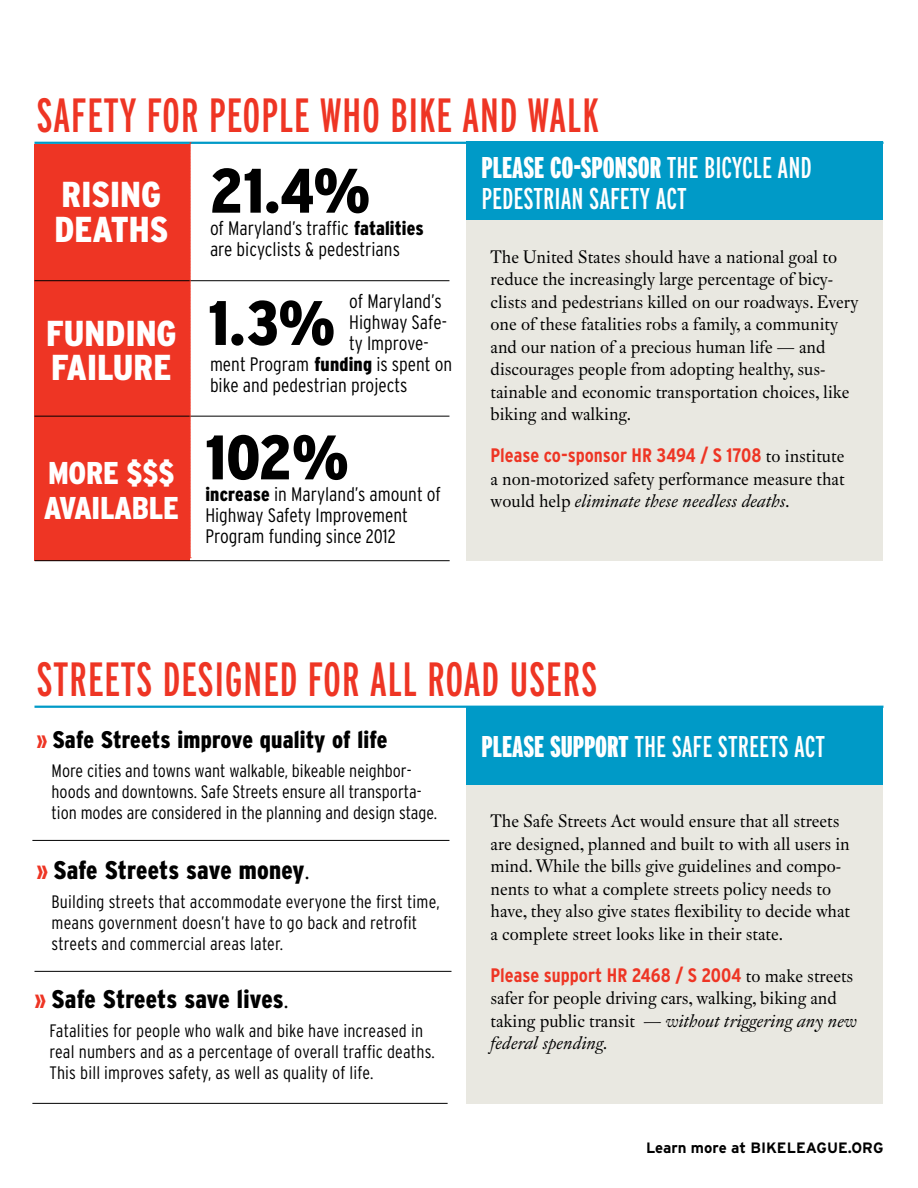
<style>
.page{position:relative;width:918px;height:1188px;background:#fff}
.page>*{position:absolute;margin:0;border:0;box-sizing:border-box;transform-origin:0 0}
.t1{font:900 condensed 62.7px "Interstate";color:#000}
.t2{font:extra-condensed 48px "Interstate";letter-spacing:.01em;color:#ee3524}
.t3{font:900 condensed 36px/34.5px "Interstate";color:#fff}
.t4{font:900 condensed 31.5px/34.5px "Interstate";color:#fff}
.t5{font:extra-condensed 30px/31.5px "Interstate";color:#fff}
.t6{font:900 condensed 25.5px "Interstate";letter-spacing:.005em;color:#000}
.t7{font:900 condensed 24px "Interstate";letter-spacing:.005em;color:#000}
.t8{font:300 condensed 19.5px/21px "Interstate";color:#000}
.t9{font:700 condensed 19.5px "Interstate";color:#ee3524}
.t10{font:18px/22.5px "Fleischman BT Pro";color:#000}
.t11{font:300 condensed 18px/21px "Interstate";color:#000}
.t12{font:700 15px "Interstate";color:#000}
.s1{font-weight:900}
.s2{font-family:"Fleischman BT Pro";font-weight:400;font-stretch:normal;font-size:18px;color:#000}
.s3{font-style:italic}
.s4{font-stretch:extra-condensed;color:#ee3524}
.s5{font-weight:300}
</style>
<div class="page">
<div style="left:35px;top:144px;width:155px;height:417px;background:#ee3524"></div>
<hr style="left:34px;top:142px;width:850px;height:2px;background:#009ac7">
<hr style="left:34px;top:706px;width:850px;height:2px;background:#009ac7">
<div style="left:466px;top:142px;width:418px;height:419px;background:#e9e8e1"></div>
<div style="left:466px;top:706px;width:418px;height:398px;background:#e9e8e1"></div>
<div style="left:466px;top:706px;width:418px;height:78px;background:#009ac7"></div>
<div style="left:466px;top:142px;width:418px;height:78px;background:#009ac7"></div>
<hr style="left:34px;top:280px;width:415px;height:1px;background:#000">
<hr style="left:34px;top:416px;width:415px;height:1px;background:#000">
<hr style="left:35px;top:560px;width:415px;height:1px;background:#000">
<hr style="left:32px;top:840px;width:417px;height:1px;background:#000">
<hr style="left:34px;top:971px;width:418px;height:1px;background:#000">
<hr style="left:32px;top:1103px;width:416px;height:1px;background:#000">
<svg style="left:190px;top:143px;width:1px;height:416px"></svg>
<h2 class="t2" style="left:37px;top:86px;width:564px">SAFETY FOR PEOPLE WHO BI KE AND WALK</h2>
<h3 class="t3" style="left:54px;top:177px;width:112px">rising deaths</h3>
<h3 class="t3" style="left:46px;top:316px;width:132px">Funding<br>Failure</h3>
<h3 class="t4" style="left:44px;top:456px;width:132px">More $$$<br>AVAILA</h3>
<h3 class="t4" style="left:132px;top:490px;width:32px">BLE</h3>
<h1 class="t1" style="left:210px;top:156px;width:162px">21.4%</h1>
<p class="t8" style="left:210px;top:217px;width:215px;line-height:21.8px">of Maryland’s traffic <span class="s1">fatalities </span>are bicyclists &amp; pedestrians</p>
<h1 class="t1" style="left:208px;top:288px;width:128px">1.3%</h1>
<p class="t8" style="left:349px;top:290px;width:94px">of Maryland’s</p>
<p class="t8" style="left:349px;top:311px;width:99px">Highway Safe-</p>
<p class="t8" style="left:349px;top:332px;width:81px">ty Improve-</p>
<p class="t8" style="left:210px;top:353px;width:244px">ment Program <span class="s1">funding</span> is spent on</p>
<p class="t8" style="left:210px;top:374px;width:199px">bike and pedestrian projects</p>
<h1 class="t1" style="left:205px;top:423px;width:145px">102%</h1>
<p class="t8" style="left:205px;top:483px;width:237px"><span class="s1">increase</span> in Maryland’s amount of<br>Highway Safety Improvement<br>Program funding since 2012</p>
<h3 class="t5" style="left:482px;top:151px;width:332px"><span class="s1">PLEASE CO-SPONSOR</span> THE BICYCLE AND<br>PEDESTRIAN SAFETY ACT</h3>
<p class="t10" style="left:491px;top:245px;width:369px">The United States should have a national goal to reduce the increasingly large percentage of bicy&shy;clists and pedestrians killed on our roadways. Every one of these fatalities robs a family, a community and our nation of a precious human life — and discourages people from adopting healthy, sus&shy;tainable and economic transportation choices, like biking and walking.</p>
<p class="t9" style="left:491px;top:445px;width:355px">Please co-sponsor HR 3494 / S 1708 <span class="s2">to institute</span></p>
<p class="t10" style="left:491px;top:467px;width:356px">a non-motorized safety performance measure that would help <span class="s3">eliminate these needless deaths.</span></p>
<h2 class="t2" style="left:37px;top:650px;width:562px">STREETS DESIGNED FOR ALL ROAD USERS</h2>
<h3 class="t7" style="left:37px;top:726px;width:352px"><span class="s4">»</span> Safe Streets improve quality of life</h3>
<p class="t11" style="left:52px;top:760px;width:387px">More cities and towns want walkable, bikeable neighbor&shy;hoods and downtowns. Safe Streets ensure all transporta&shy;tion modes are considered in the planning and design stage.</p>
<h3 class="t6" style="left:37px;top:856px;width:274px"><span class="s4">»</span> Safe Streets save money<span class="s5">.</span></h3>
<p class="t11" style="left:52px;top:891px;width:390px">Building streets that accommodate everyone the first time, means government doesn’t have to go back and retrofit streets and commercial areas later.</p>
<h3 class="t6" style="left:34px;top:985px;width:256px"><span class="s4">»</span> Safe Streets save lives<span class="s5">.</span></h3>
<p class="t11" style="left:50px;top:1020px;width:387px">Fatalities for people who walk and bike have increased in real numbers and as a percentage of overall traffic deaths.<br>This bill improves safety, as well as quality of life.</p>
<h3 class="t5" style="left:482px;top:730px;width:345px"><span class="s1">PLEASE SUPPORT</span> THE SAFE STREETS ACT</h3>
<p class="t10" style="left:491px;top:810px;width:361px">The Safe Streets Act would ensure that all streets are designed, planned and built to with all users in mind. While the bills give guidelines and compo&shy;nents to what a complete streets policy needs to have, they also give states flexibility to decide what a complete street looks like in their state.</p>
<p class="t9" style="left:491px;top:964px;width:364px">Please support HR 2468 / S 2004 <span class="s2">to make streets</span></p>
<p class="t10" style="left:491px;top:987px;width:368px">safer for people driving cars, walking, biking and taking public transit — <span class="s3">without triggering any new federal spending.</span></p>
<p class="t12" style="left:646px;top:1139px;width:239px">Learn more at bikeleague.org</p>
</div>
